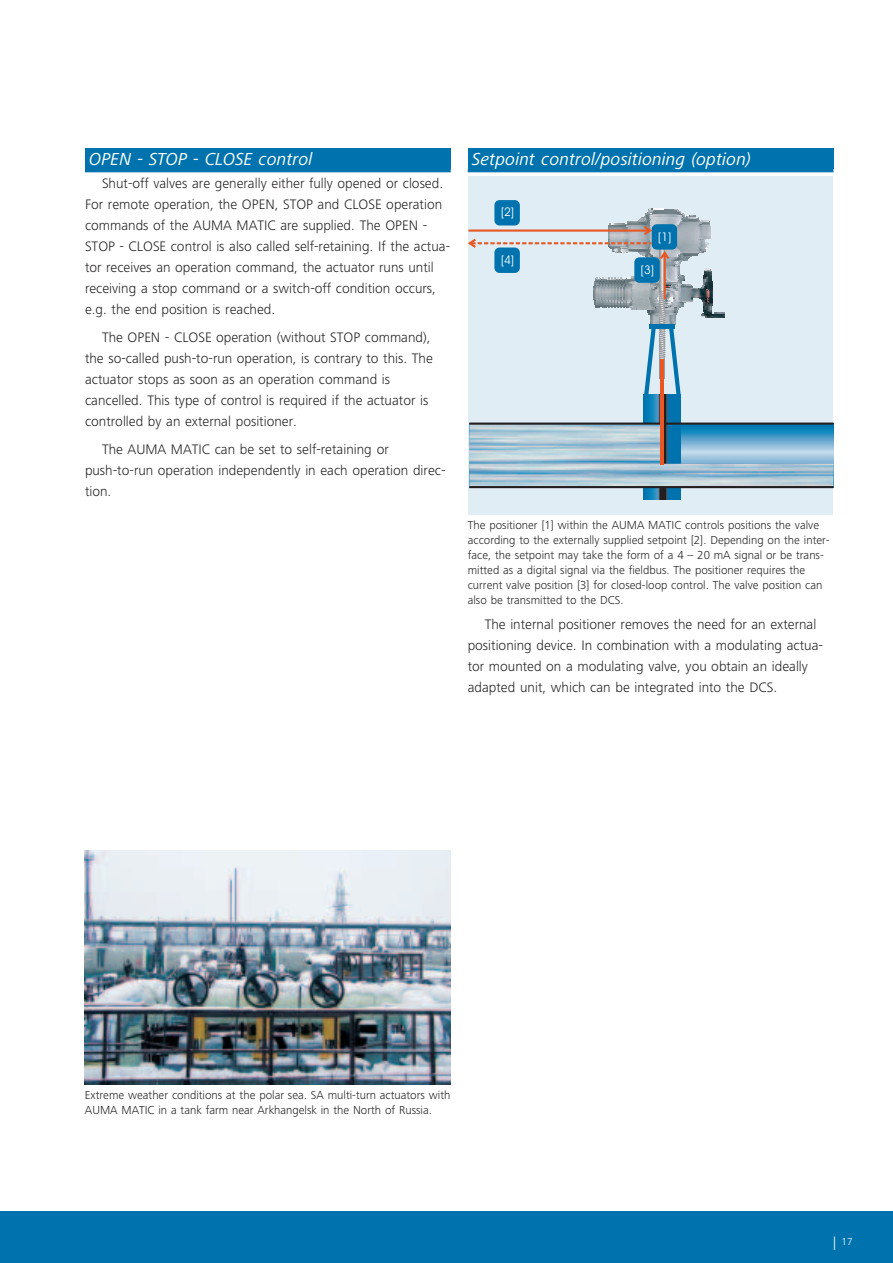
<style>
.page{position:relative;width:893px;height:1263px;background:#fff}
.page>*{position:absolute;margin:0;border:0;box-sizing:border-box;transform-origin:0 0}
.t1{font:italic 18px "Frutiger Next LT";color:#fff}
.t2{font:300 14.25px/21px "Frutiger Next LT";color:#231f20}
.t3{font:300 12px/15px "Frutiger Next LT";color:#231f20}
.t4{font:12px "Avant Garde Bk BT";color:#fff}
.t5{font:300 10.5px "Frutiger Next LT";color:#fff}
.s1{font-size:13.5px}
</style>
<div class="page">
<div style="left:0;top:1212px;width:893px;height:51px;background:#0073ae"></div>
<div style="left:85px;top:148px;width:366px;height:21px;background:#0073ae"></div>
<hr style="left:85px;top:169px;width:366px;height:3px;background:#0073ae">
<div style="left:468px;top:148px;width:365px;height:21px;background:#0073ae"></div>
<hr style="left:468px;top:169px;width:365px;height:3px;background:#0073ae">
<div style="left:469px;top:176px;width:364px;height:339px;background:#e1edf4"></div>
<img style="left:681px;top:298px;width:11px;height:4px">
<img style="left:681px;top:296px;width:17px;height:2px">
<svg style="left:698px;top:296px;width:27px;height:22px"></svg>
<img style="left:681px;top:290px;width:31px;height:6px">
<img style="left:681px;top:288px;width:17px;height:2px">
<img style="left:681px;top:285px;width:11px;height:4px">
<img style="left:681px;top:284px;width:9px;height:2px">
<svg style="left:698px;top:269px;width:14px;height:21px"></svg>
<img style="left:681px;top:256px;width:10px;height:5px">
<img style="left:681px;top:253px;width:17px;height:3px">
<img style="left:681px;top:252px;width:23px;height:1px">
<img style="left:681px;top:251px;width:26px;height:1px">
<img style="left:681px;top:249px;width:26px;height:2px">
<img style="left:681px;top:243px;width:27px;height:6px">
<img style="left:681px;top:239px;width:25px;height:4px">
<img style="left:681px;top:225px;width:29px;height:14px">
<img style="left:681px;top:224px;width:29px;height:1px">
<img style="left:628px;top:221px;width:82px;height:3px">
<img style="left:638px;top:221px;width:71px;height:1px">
<img style="left:639px;top:219px;width:60px;height:2px">
<img style="left:641px;top:217px;width:57px;height:2px">
<img style="left:645px;top:214px;width:39px;height:4px">
<svg style="left:687px;top:215px;width:9px;height:2px"></svg>
<img style="left:647px;top:213px;width:36px;height:1px">
<img style="left:648px;top:212px;width:33px;height:1px">
<img style="left:648px;top:210px;width:31px;height:2px">
<svg style="left:648px;top:209px;width:29px;height:2px"></svg>
<svg style="left:644px;top:395px;width:37px;height:105px"></svg>
<img style="left:469px;top:425px;width:364px;height:61px">
<hr style="left:469px;top:423px;width:364px;height:2px;background:#231f20">
<hr style="left:469px;top:486px;width:364px;height:2px;background:#231f20">
<hr style="left:660px;top:359px;width:4px;height:105px;background:#e75824">
<div style="left:494px;top:200px;width:26px;height:25px;background:#0073ae;border-radius:5px"></div>
<svg style="left:468px;top:224px;width:213px;height:171px"></svg>
<div style="left:494px;top:248px;width:26px;height:25px;background:#0073ae;border-radius:5px"></div>
<img style="left:85px;top:850px;width:366px;height:234px">
<p class="t1" style="left:89px;top:152px;width:225px">OPEN - STOP - CLOSE control</p>
<p class="t2" style="left:85px;top:174px;width:367px;text-indent:17px">Shut-off valves are generally either fully opened or closed.<br>For remote operation, the OPEN, STOP and CLOSE operation commands of the AUMA MATIC are supplied. The OPEN - STOP - CLOSE control is also called self-retaining. If the actua&shy;tor receives an operation command, the actuator runs until receiving a stop command or a switch-off condition occurs, e.g. the end position is reached.</p>
<p class="t2" style="left:85px;top:328px;width:349px;text-indent:17px">The OPEN - CLOSE operation (without STOP command), the so-called push-to-run operation, is contrary to this. The actuator stops as soon as an operation command is cancelled. This type of control is required if the actuator is controlled by an external positioner.</p>
<p class="t2" style="left:85px;top:440px;width:362px;text-indent:17px">The AUMA MATIC can be set to self-retaining or push-to-run operation independently in each operation direc&shy;tion.</p>
<p class="t1" style="left:472px;top:152px;width:280px">Setpoint control/positioning (option)</p>
<p class="t4" style="left:501px;top:208px;width:15px">[2]</p>
<p class="t4" style="left:501px;top:255px;width:15px">[4]</p>
<p class="t4" style="left:658px;top:232px;width:15px">[1]</p>
<p class="t4" style="left:641px;top:265px;width:15px">[3]</p>
<p class="t3" style="left:468px;top:519px;width:363px">The positioner [1] within the AUMA MATIC controls positions the valve according to the externally supplied setpoint [2]. Depending on the inter&shy;face, the setpoint may take the form of a 4 – 20 mA signal or be trans&shy;mitted as a digital signal via the fieldbus. The positioner requires the current valve position [3] for closed-loop control. The valve position can also be transmitted to the DCS.</p>
<p class="t2" style="left:468px;top:615px;width:357px;text-indent:17px">The internal positioner removes the need for an external positioning device. In combination with a modulating actua&shy;tor mounted on a modulating valve, you obtain an ideally adapted unit, which can be integrated into the DCS.</p>
<p class="t3" style="left:85px;top:1089px;width:367px">Extreme weather conditions at the polar sea. SA multi-turn actuators with<br>AUMA MATIC in a tank farm near Arkhangelsk in the North of Russia.</p>
<p class="t5" style="left:833px;top:1238px;width:21px"><span class="s1">|</span> 17</p>
</div>
